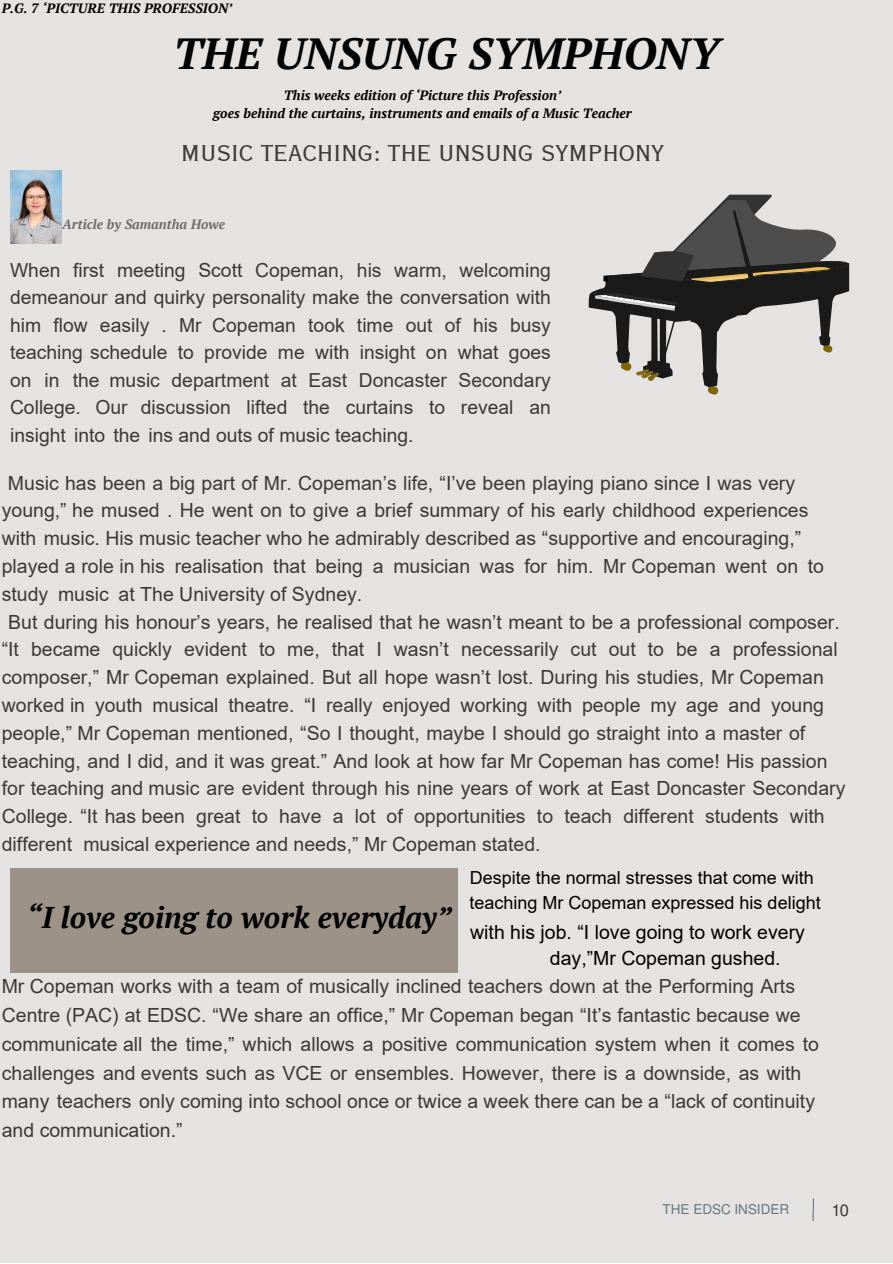
<style>
.page{position:relative;width:893px;height:1264px;background:#fff}
.page>*{position:absolute;margin:0;border:0;box-sizing:border-box;transform-origin:0 0}
.t1{font:italic 700 43.5px "PT Serif";color:#000}
.t2{font:30px "Copperplate Gothic LT Pro 29 BC";letter-spacing:-.015em;color:#3b3939}
.t3{font:19.5px/28.8px "Arial";color:#3b3939}
.t4{font:19.5px/25px "Arial";color:#000}
.t5{font:19.35px/27.5px "Arial";color:#3b3939;text-align:justify}
.t6{font:18px/25.5px "Arial";color:#000}
.t7{font:16.5px "Mukti";color:#3b3939}
.t8{font:italic 700 13.5px "PT Serif";color:#000}
.t9{font:italic 700 13.5px "PT Serif";color:#3b3939}
.t10{font:13.5px "Mukti";color:#637680}
</style>
<div class="page">
<div style="left:0;top:0;width:892px;height:1262px;background:#e4e3e2"></div>
<svg style="left:812px;top:1198px;width:2px;height:23px"></svg>
<img style="left:10px;top:171px;width:52px;height:73px">
<svg style="left:588px;top:195px;width:261px;height:199px"></svg>
<div style="left:10px;top:868px;width:447px;height:104px;background:#9d9287"></div>
<p class="t8" style="left:2px;top:-1px;width:232px">P.G. 7 ‘PICTURE THIS PROFESSION’</p>
<p class="t1" style="left:173px;top:24px;width:547px">THE UNSUNG SYMPHONY</p>
<p class="t8" style="left:284px;top:86px;width:279px">This weeks edition of ‘Picture this Profession’</p>
<p class="t8" style="left:213px;top:104px;width:420px">goes behind the curtains, instruments and emails of a Music Teacher</p>
<p class="t2" style="left:181px;top:139px;width:485px">MUSIC TEACHING: THE UNSUNG SYMPHONY</p>
<p class="t9" style="left:62px;top:215px;width:165px">Article by Samantha Howe</p>
<p class="t5" style="left:10px;top:256px;width:542px">When first meeting Scott Copeman, his warm, welcoming demeanour and quirky personality make the conversation with him flow easily . Mr Copeman took time out of his busy teaching schedule to provide me with insight on what goes on in the music department at East Doncaster Secondary College. Our discussion lifted the curtains to reveal an insight into the ins and outs of music teaching.</p>
<p class="t3" style="left:8px;top:468px;width:788px">Music has been a big part of Mr. Copeman’s life, “I’ve been playing piano since I was very</p>
<p class="t3" style="left:2px;top:496px;width:808px">young,” he mused . He went on to give a brief summary of his early childhood experiences</p>
<p class="t3" style="left:2px;top:524px;width:801px">with music. His music teacher who he admirably described as “supportive and encouraging,”</p>
<p class="t3" style="left:2px;top:551px;width:823px">played a role in his realisation that being a musician was for him. Mr Copeman went on to</p>
<p class="t3" style="left:2px;top:579px;width:362px">study music at The University of Sydney.</p>
<p class="t3" style="left:8px;top:607px;width:833px">But during his honour’s years, he realised that he wasn’t meant to be a professional composer.</p>
<p class="t3" style="left:2px;top:635px;width:837px">“It became quickly evident to me, that I wasn’t necessarily cut out to be a professional</p>
<p class="t3" style="left:2px;top:663px;width:823px">composer,” Mr Copeman explained. But all hope wasn’t lost. During his studies, Mr Copeman</p>
<p class="t3" style="left:2px;top:690px;width:823px">worked in youth musical theatre. “I really enjoyed working with people my age and young</p>
<p class="t3" style="left:2px;top:718px;width:805px">people,” Mr Copeman mentioned, “So I thought, maybe I should go straight into a master of</p>
<p class="t3" style="left:2px;top:746px;width:827px">teaching, and I did, and it was great.” And look at how far Mr Copeman has come! His passion</p>
<p class="t3" style="left:2px;top:774px;width:845px">for teaching and music are evident through his nine years of work at East Doncaster Secondary</p>
<p class="t3" style="left:2px;top:801px;width:824px">College. “It has been great to have a lot of opportunities to teach different students with</p>
<p class="t3" style="left:2px;top:829px;width:540px">different musical experience and needs,” Mr Copeman stated.</p>
<p class="t6" style="left:469px;top:864px;width:353px">Despite the normal stresses that come with teaching Mr Copeman expressed his delight</p>
<p class="t4" style="left:550px;top:919px;width:256px;text-indent:-523px"><sup>“I</sup> <sup>love</sup> <sup>going</sup> <sup>to</sup> <sup>work</sup> <sup>everyday”</sup> with his job. “I love going to work every day,”Mr Copeman gushed.</p>
<p class="t3" style="left:2px;top:971px;width:818px">Mr Copeman works with a team of musically inclined teachers down at the Performing Arts Centre (PAC) at EDSC. “We share an office,” Mr Copeman began “It’s fantastic because we communicate all the time,” which allows a positive communication system when it comes to challenges and events such as VCE or ensembles. However, there is a downside, as with many teachers only coming into school once or twice a week there can be a “lack of continuity and communication.”</p>
<p class="t10" style="left:662px;top:1199px;width:128px">THE EDSC INSIDER</p>
<p class="t7" style="left:832px;top:1198px;width:18px">10</p>
</div>
